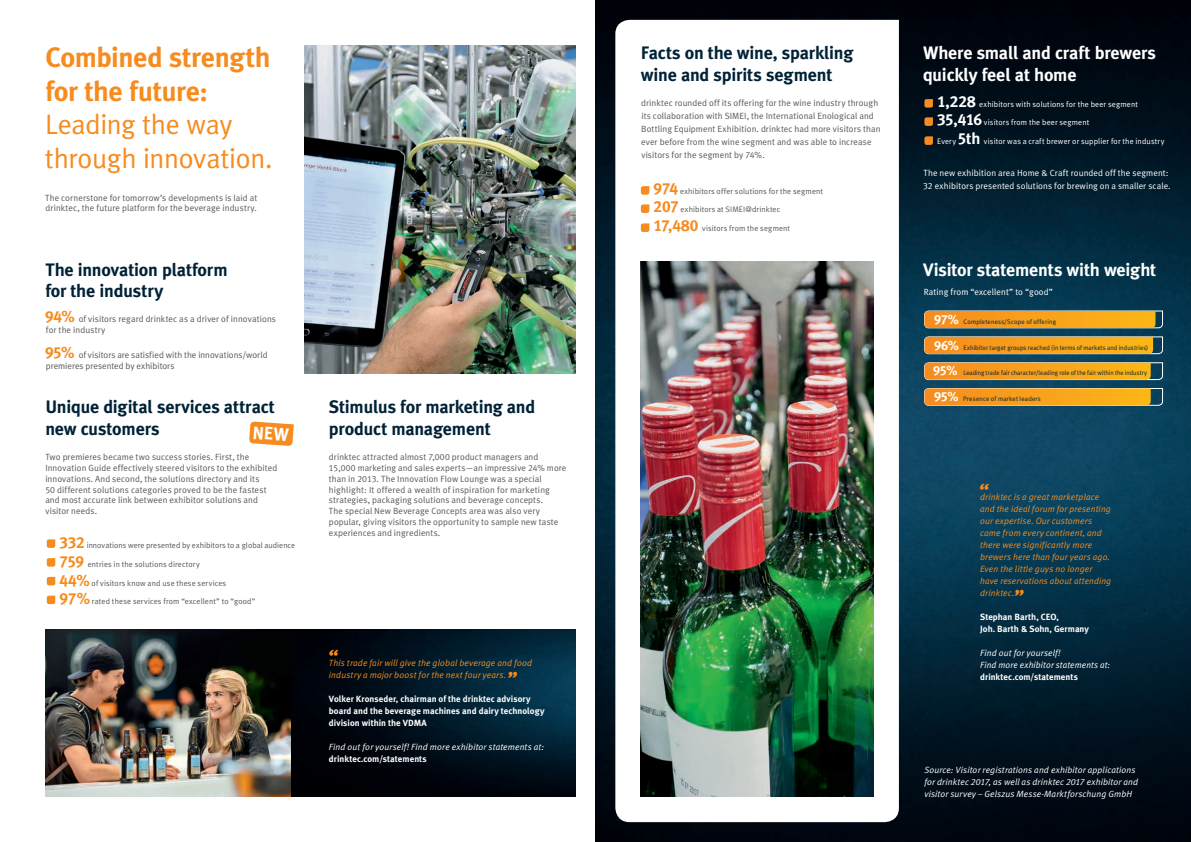
<style>
.page{position:relative;width:1191px;height:842px;background:#fff}
.page>*{position:absolute;margin:0;border:0;box-sizing:border-box;transform-origin:0 0}
.t1{font:28px/33.6px "Meta Plus Normal";letter-spacing:-.01em;color:#f68c1f}
.t2{font:700 28px/33.6px "Meta Plus";letter-spacing:-.015em;color:#f68c1f}
.t3{font:italic 700 20px "Meta Plus";color:#f68c1f}
.t4{font:700 18px/21.6px "Meta Plus";letter-spacing:-.01em;color:#002236}
.t5{font:700 18px/21.6px "Meta Plus";letter-spacing:-.01em;color:#fff}
.t6{font:9px/10.8px "Meta Plus Normal";letter-spacing:.01em;color:#57585a}
.t7{font:italic 9px/12px "Meta Plus Normal";letter-spacing:.015em;color:#f68c1f}
.t8{font:italic 9px/12px "Meta Plus Normal";letter-spacing:.015em;color:#fff}
.t9{font:700 9px/12px "Meta Plus";letter-spacing:.005em;color:#fff}
.t10{font:9px/13px "Meta Plus Normal";letter-spacing:.01em;color:#fff}
.t11{font:8px "Meta Plus Normal";letter-spacing:.015em;color:#57585a}
.t12{font:8px "Meta Plus Normal";letter-spacing:.015em;color:#fff}
.t13{font:6.6px "Meta Plus Normal";letter-spacing:.015em;color:#002236}
.t14{font:6.6px "Meta Plus Normal";letter-spacing:.015em;color:#002236;scale:.95 1}
.s1{font-family:"Meta Plus Bold Caps";font-size:16px;color:#f68c1f}
.s2{font-family:"Meta Plus Normal Caps"}
.s3{font-family:"Meta Plus Bold Caps";font-size:16px}
.s4{font-family:"Meta Plus";font-weight:700;font-size:16px}
.s5{font-family:"Meta Plus Bold Caps";font-size:13.2px;color:#fff}
</style>
<div class="page">
<img style="left:595px;top:0;width:596px;height:842px">
<img style="left:45px;top:630px;width:530px;height:167px">
<svg style="left:615px;top:20px;width:284px;height:802px"></svg>
<img style="left:305px;top:45px;width:270px;height:329px">
<img style="left:641px;top:261px;width:232px;height:536px">
<svg style="left:924px;top:388px;width:238px;height:17px;background:#ed9f24"></svg>
<svg style="left:924px;top:311px;width:238px;height:17px;background:#f19e1e"></svg>
<svg style="left:924px;top:363px;width:238px;height:17px;background:#ed9e22"></svg>
<svg style="left:924px;top:337px;width:238px;height:17px;background:#ef9e20"></svg>
<svg style="left:641px;top:186px;width:8px;height:9px"></svg>
<svg style="left:641px;top:204px;width:8px;height:9px"></svg>
<svg style="left:641px;top:223px;width:8px;height:9px"></svg>
<svg style="left:924px;top:99px;width:9px;height:9px"></svg>
<svg style="left:924px;top:117px;width:9px;height:9px"></svg>
<svg style="left:924px;top:136px;width:9px;height:9px"></svg>
<svg style="left:47px;top:539px;width:8px;height:9px"></svg>
<svg style="left:47px;top:558px;width:8px;height:9px"></svg>
<svg style="left:47px;top:577px;width:8px;height:8px"></svg>
<svg style="left:47px;top:596px;width:8px;height:8px"></svg>
<svg style="left:249px;top:421px;width:45px;height:25px"></svg>
<h1 class="t2" style="left:45px;top:40px;width:226px">Combined strength for the future:</h1>
<h1 class="t1" style="left:45px;top:107px;width:229px">Leading the way through innovation.</h1>
<p class="t6" style="left:45px;top:192px;width:214px">The cornerstone for tomorrow’s developments is laid at drinktec, the future platform for the beverage industry.</p>
<h3 class="t4" style="left:45px;top:258px;width:184px">The innovation platform for the industry</h3>
<p class="t6" style="left:45px;top:314px;width:232px"><span class="s1">94%</span> of visitors regard drinktec as a driver of innovations for the industry</p>
<p class="t6" style="left:45px;top:349px;width:224px"><span class="s1">95%</span> of visitors are satisfied with the innovations/world premieres presented by exhibitors</p>
<h3 class="t4" style="left:45px;top:396px;width:231px">Unique digital services attract new customers</h3>
<p class="t6" style="left:45px;top:451px;width:233px">Two premieres became two success stories. First, the Innovation Guide effectively steered visitors to the exhibited innovations. And second, the solutions directory and its<br><span class="s2">50</span> different solutions categories proved to be the fastest and most accurate link between exhibitor solutions and visitor needs.</p>
<p class="t11" style="left:60px;top:541px;width:237px"><span class="s1">332</span> innovations were presented by exhibitors to a global audience</p>
<p class="t11" style="left:60px;top:560px;width:142px"><span class="s1">759</span> entries in the solutions directory</p>
<p class="t11" style="left:60px;top:578px;width:168px"><span class="s1">44%</span> of visitors know and use these services</p>
<p class="t11" style="left:60px;top:597px;width:197px"><span class="s1">97%</span> rated these services from “excellent” to “good”</p>
<h3 class="t4" style="left:329px;top:396px;width:208px">Stimulus for marketing and product management</h3>
<p class="t6" style="left:329px;top:451px;width:239px">drinktec attracted almost <span class="s2">7,000</span> product managers and <span class="s2">15,000</span> marketing and sales experts—an impressive <span class="s2">24%</span> more than in <span class="s2">2013</span>. The Innovation Flow Lounge was a special highlight: It offered a wealth of inspiration for marketing strategies, packaging solutions and beverage concepts.<br>The special New Beverage Concepts area was also very popular, giving visitors the opportunity to sample new taste experiences and ingredients.</p>
<h2 class="t3" style="left:327px;top:645px;width:11px">“</h2>
<p class="t7" style="left:329px;top:657px;width:205px">This trade fair will give the global beverage and food industry a major boost for the next four years.</p>
<p class="t9" style="left:329px;top:693px;width:217px">Volker Kronseder, chairman of the drinktec advisory board and the beverage machines and dairy technology division within the VDMA</p>
<p class="t8" style="left:329px;top:741px;width:217px">Find out for yourself! Find more exhibitor statements at:</p>
<p class="t9" style="left:329px;top:753px;width:99px">drinktec.com/statements</p>
<h2 class="t3" style="left:506px;top:667px;width:11px">”</h2>
<h3 class="t4" style="left:641px;top:42px;width:214px">Facts on the wine, sparkling wine and spirits segment</h3>
<p class="t6" style="left:641px;top:97px;width:241px;line-height:13px">drinktec rounded off its offering for the wine industry through its collaboration with SIMEI, the International Enological and Bottling Equipment Exhibition. drinktec had more visitors than ever before from the wine segment and was able to increase visitors for the segment by <span class="s2">74</span>%.</p>
<p class="t11" style="left:653px;top:186px;width:171px"><span class="s1">974</span> exhibitors offer solutions for the segment</p>
<p class="t11" style="left:653px;top:205px;width:128px"><span class="s1">207</span> exhibitors at SIMEI@drinktec</p>
<p class="t11" style="left:653px;top:224px;width:138px"><span class="s1">17,480</span> visitors from the segment</p>
<h3 class="t5" style="left:923px;top:42px;width:234px">Where small and craft brewers quickly feel at home</h3>
<p class="t12" style="left:937px;top:99px;width:202px"><span class="s3">1,228</span> exhibitors with solutions for the beer segment</p>
<p class="t12" style="left:937px;top:118px;width:154px"><span class="s3">35,416</span> visitors from the beer segment</p>
<p class="t12" style="left:937px;top:137px;width:229px">Every <span class="s3">5</span><span class="s4">th</span> visitor was a craft brewer or supplier for the industry</p>
<p class="t10" style="left:923px;top:167px;width:249px">The new exhibition area Home &amp; Craft rounded off the segment:<br><span class="s2">32</span> exhibitors presented solutions for brewing on a smaller scale.</p>
<h3 class="t5" style="left:923px;top:258px;width:235px">Visitor statements with weight</h3>
<p class="t10" style="left:923px;top:285px;width:131px">Rating from “excellent” to “good”</p>
<p class="t13" style="left:934px;top:318px;width:124px"><span class="s5">97%</span> Completeness/Scope of offering</p>
<p class="t13" style="left:934px;top:344px;width:216px"><span class="s5">96%</span> Exhibitor target groups reached (in terms of markets and industries)</p>
<p class="t14" style="left:933px;top:369px;width:227px"><span class="s5">95%</span> Leading trade fair character/leading role of the fair within the industry</p>
<p class="t13" style="left:934px;top:395px;width:108px"><span class="s5">95%</span> Presence of market leaders</p>
<h2 class="t3" style="left:978px;top:479px;width:11px">“</h2>
<p class="t7" style="left:980px;top:491px;width:132px">drinktec is a great marketplace and the ideal forum for presenting our expertise. Our customers came from every continent, and there were significantly more brewers here than four years ago.<br>Even the little guys no longer have reservations about attending drinktec.</p>
<p class="t9" style="left:980px;top:611px;width:110px">Stephan Barth, CEO,<br>Joh. Barth &amp; Sohn, Germany</p>
<p class="t8" style="left:980px;top:647px;width:132px">Find out for yourself!<br>Find more exhibitor statements at:</p>
<p class="t9" style="left:980px;top:671px;width:99px">drinktec.com/statements</p>
<h2 class="t3" style="left:1013px;top:585px;width:11px">”</h2>
<p class="t8" style="left:924px;top:763px;width:215px">Source: Visitor registrations and exhibitor applications for drinktec <span class="s2">2017</span>, as well as drinktec <span class="s2">2017</span> exhibitor and visitor survey – Gelszus Messe-Marktforschung GmbH</p>
</div>
